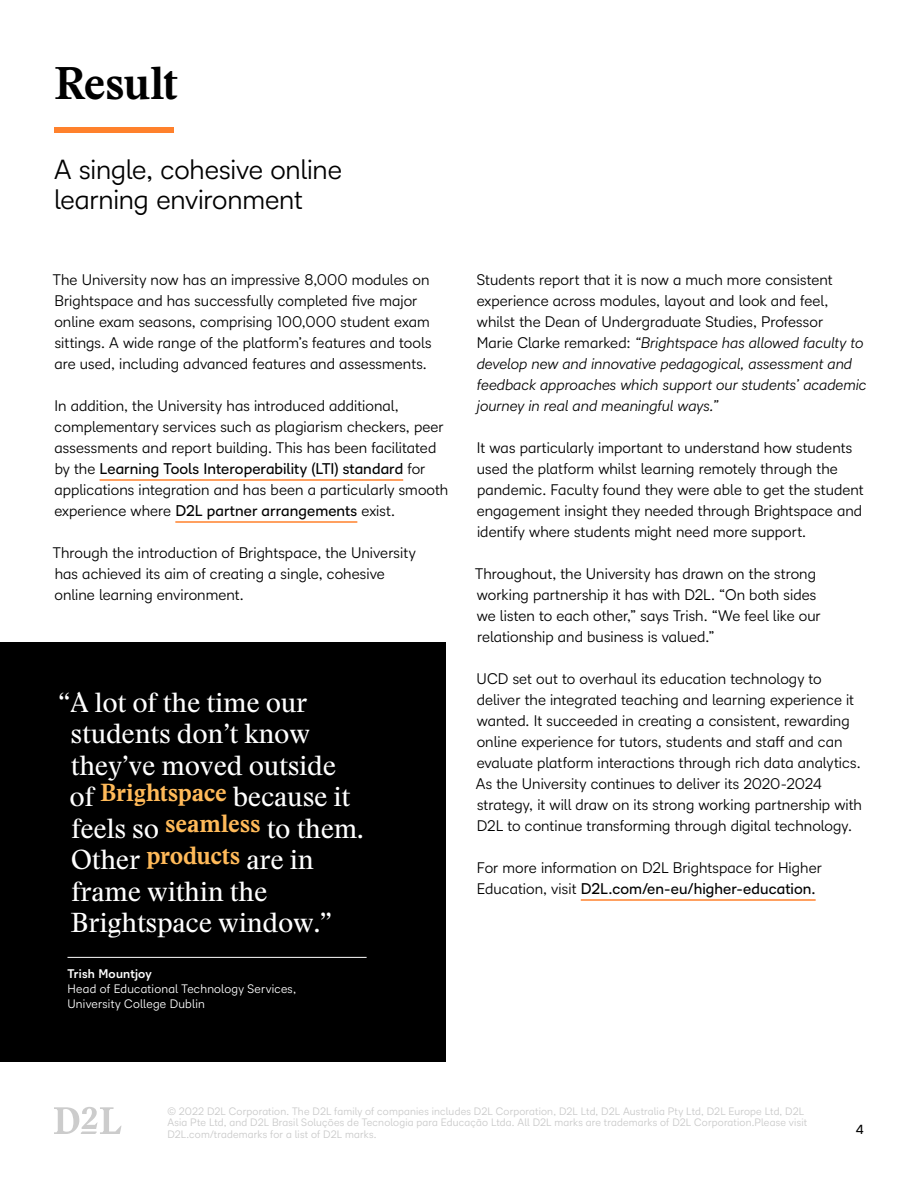
<style>
.page{position:relative;width:918px;height:1188px;background:#fff}
.page>*{position:absolute;margin:0;border:0;box-sizing:border-box;transform-origin:0 0}
.H1_-_30pt{font:700 45px "Stanley";letter-spacing:-.025em;color:#000}
.Quote_-_White{font:27px/31.5px "Stanley";letter-spacing:-.01em;color:#fff}
.H2_-_18pt{font:27px/30px "D2 L Sans";letter-spacing:-.005em;color:#000}
.Body_-_10pt{font:15px/21px "D2 L Sans";letter-spacing:.005em;color:#000}
.Body_-_10pt-2{font:italic 15px/21px "D2 L Sans";color:#000}
.t1{font:500 12.75px "D2 L Sans";color:#000}
.Annotation_Attributi{font:12px/15px "D2 L Sans";letter-spacing:.02em;color:#fff}
.Legal_Copy{font:10.5px/11.2px "D2 L Sans";letter-spacing:.015em;color:#c9c9c9}
.s1{font-weight:500}
.s2{font-weight:700}
.s3{font-style:normal}
</style>
<div class="page">
<svg style="left:54px;top:1107px;width:68px;height:27px"></svg>
<div style="left:54px;top:127px;width:120px;height:6px;background:#ff812c"></div>
<hr style="left:100px;top:479px;width:303px;height:2px;background:#ff812c">
<hr style="left:175px;top:521px;width:182px;height:2px;background:#ff812c">
<hr style="left:581px;top:899px;width:235px;height:2px;background:#ff812c">
<div style="left:0;top:642px;width:446px;height:420px;background:#000"></div>
<hr style="left:68px;top:957px;width:299px;height:1px;background:#fff">
<p class="H1_-_30pt" style="left:54px;top:57px;width:125px">Result</p>
<p class="H2_-_18pt" style="left:54px;top:153px;width:289px">A single, cohesive online learning environment</p>
<p class="Body_-_10pt" style="left:53px;top:268px;width:380px">The University now has an impressive 8,000 modules on Brightspace and has successfully completed five major online exam seasons, comprising 100,000 student exam sittings. A wide range of the platform’s features and tools are used, including advanced features and assessments.</p>
<p class="Body_-_10pt" style="left:54px;top:394px;width:395px">In addition, the University has introduced additional, complementary services such as plagiarism checkers, peer assessments and report building. This has been facilitated by the <span class="s1">Learning Tools Interoperability (LTI) standard</span> for applications integration and has been a particularly smooth experience where <span class="s1">D2L partner arrangements</span> exist.</p>
<p class="Body_-_10pt" style="left:53px;top:541px;width:364px">Through the introduction of Brightspace, the University has achieved its aim of creating a single, cohesive online learning environment.</p>
<p class="Quote_-_White" style="left:70px;top:685px;width:296px;text-indent:-11px">“A lot of the time our students don’t know they’ve moved outside of <sup>Brightspace</sup> because it feels so <sup>seamless</sup> to them.<br>Other <sup>products</sup> are in frame within the<br>Brightspace window.”</p>
<p class="Annotation_Attributi" style="left:68px;top:966px;width:230px"><span class="s2">Trish Mountjoy<br></span>Head of Educational Technology Services,<br>University College Dublin</p>
<p class="Body_-_10pt-2" style="left:477px;top:268px;width:391px"><span class="s3">Students report that it is now a much more consistent experience across modules, layout and look and feel, whilst the Dean of Undergraduate Studies, Professor<br>Marie Clarke remarked:</span> “Brightspace has allowed faculty to develop new and innovative pedagogical, assessment and feedback approaches which support our students’ academic journey in real and meaningful ways.”</p>
<p class="Body_-_10pt" style="left:477px;top:436px;width:389px">It was particularly important to understand how students used the platform whilst learning remotely through the pandemic. Faculty found they were able to get the student engagement insight they needed through Brightspace and identify where students might need more support.</p>
<p class="Body_-_10pt" style="left:475px;top:562px;width:347px">Throughout, the University has drawn on the strong working partnership it has with D2L. “On both sides we listen to each other,” says Trish. “We feel like our relationship and business is valued.”</p>
<p class="Body_-_10pt" style="left:476px;top:667px;width:388px">UCD set out to overhaul its education technology to deliver the integrated teaching and learning experience it wanted. It succeeded in creating a consistent, rewarding online experience for tutors, students and staff and can evaluate platform interactions through rich data analytics.<br>As the University continues to deliver its 2020-2024 strategy, it will draw on its strong working partnership with D2L to continue transforming through digital technology.</p>
<p class="Body_-_10pt" style="left:477px;top:856px;width:347px">For more information on D2L Brightspace for Higher<br>Education, visit <span class="s1">D2L.com/en-eu/higher-education.</span></p>
<p class="Legal_Copy" style="left:167px;top:1105px;width:641px">© 2022 D2L Corporation. The D2L family of companies includes D2L Corporation, D2L Ltd, D2L Australia Pty Ltd, D2L Europe Ltd, D2L<br>Asia Pte Ltd, and D2L Brasil Soluções de Tecnologia para Educação Ltda. All D2L marks are trademarks of D2L Corporation.Please visit</p>
<p class="Legal_Copy" style="left:167px;top:1128px;width:211px">D2L.com/trademarks for a list of D2L marks.</p>
<p class="t1" style="left:856px;top:1121px;width:10px">4</p>
</div>
